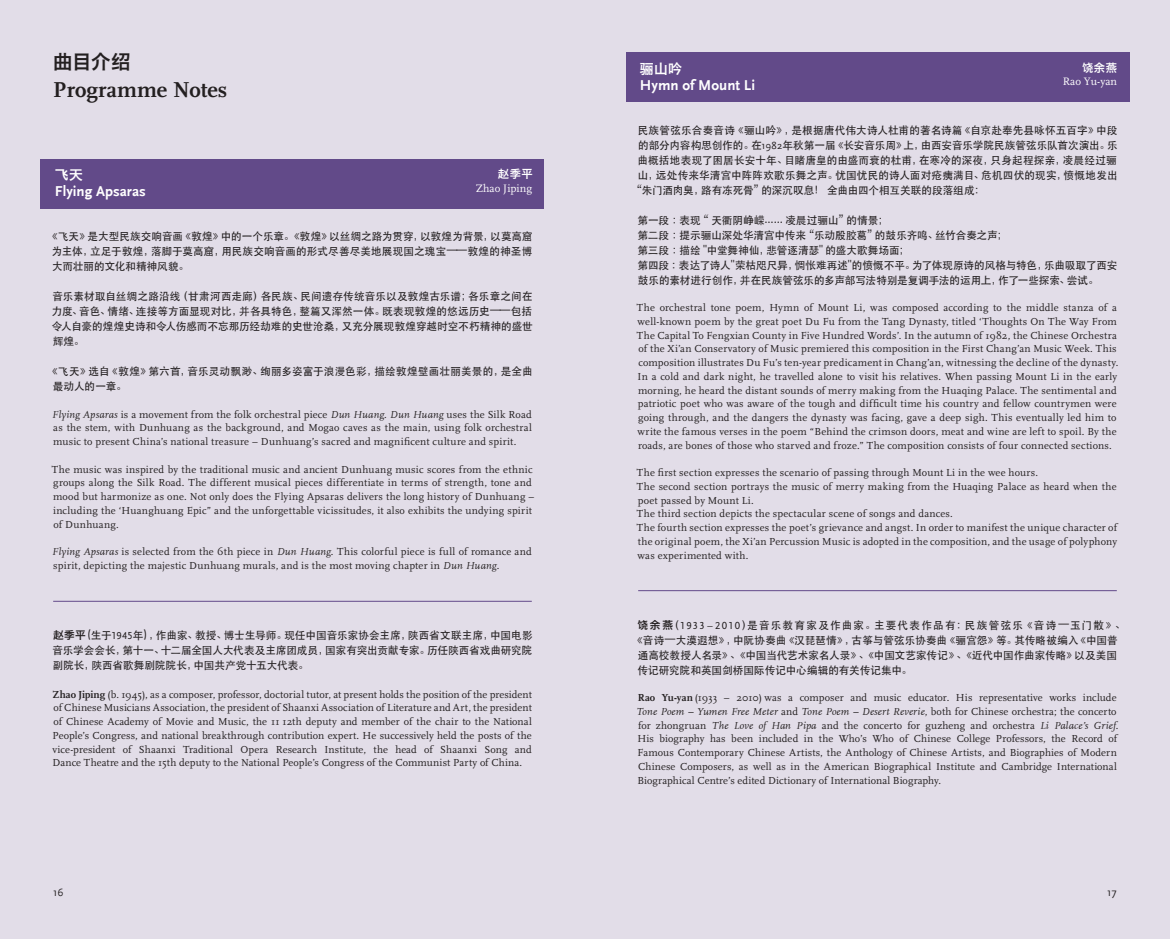
<style>
.page{position:relative;width:1170px;height:939px;background:#fff}
.page>*{position:absolute;margin:0;border:0;box-sizing:border-box;transform-origin:0 0}
.t1{font:700 22.5px "Scala";color:#231f20}
.t2{font:19.38px "Hiragino Sans GB W6";color:#231f20}
.t3{font:15px "Scala Sans B";color:#fff}
.t4{font:13.75px "Hiragino Sans GB W6";color:#fff}
.t5{font:11.25px "FF Scala";color:#fff}
.t6{font:11.25px "Hiragino Sans GB W6";letter-spacing:.05em;color:#fff}
.t7{font:11.25px "Scala Sans";color:#231f20}
.t8{font:10.62px/13.8px "FF Scala";letter-spacing:.015em;color:#231f20}
.t9{font:500 10.62px/15px "ST Heiti SC";color:#231f20;text-align:justify}
.t10{font:500 10.62px "ST Heiti SC";letter-spacing:.115em;color:#231f20}
.s1{font-style:italic}
.s2{font-family:"Hiragino Sans GB W6";font-weight:400}
.s3{font-family:"Scala Sans Caps";font-weight:400}
.s4{font-family:"Scala";font-weight:700}
.s5{font-family:"Scala Sans";font-weight:400}
</style>
<div class="page">
<div style="left:0;top:0;width:585px;height:939px;background:#e2dde8"></div>
<div style="left:41px;top:159px;width:503px;height:50px;background:#624a89"></div>
<hr style="left:53px;top:601px;width:478px;height:1px;background:#624a89">
<div style="left:585px;top:0;width:584px;height:939px;background:#e2dde8"></div>
<div style="left:625px;top:53px;width:504px;height:49px;background:#624a89"></div>
<hr style="left:638px;top:590px;width:478px;height:1px;background:#624a89">
<h2 class="t2" style="left:53px;top:49px;width:79px">曲目介绍</h2>
<h1 class="t1" style="left:53px;top:77px;width:176px">Programme Notes</h1>
<p class="t6" style="left:498px;top:166px;width:36px">赵季平</p>
<p class="t5" style="left:475px;top:182px;width:58px">Zhao Jiping</p>
<p class="t9" style="left:52px;top:228px;width:482px;text-indent:-4px">《飞天》是大型民族交响音画《敦煌》中的一个乐章。《敦煌》以丝绸之路为贯穿，以敦煌为背景，以莫高窟为主体，立足于敦煌，落脚于莫高窟，用民族交响音画的形式尽善尽美地展现国之瑰宝——敦煌的神圣博大而壮丽的文化和精神风貌。</p>
<p class="t9" style="left:52px;top:288px;width:482px">音乐素材取自丝绸之路沿线（甘肃河西走廊）各民族、民间遗存传统音乐以及敦煌古乐谱；各乐章之间在力度、音色、情绪、连接等方面显现对比，并各具特色，整篇又浑然一体。既表现敦煌的悠远历史——包括令人自豪的煌煌史诗和令人伤感而不忘那历经劫难的史世沧桑，又充分展现敦煌穿越时空不朽精神的盛世辉煌。</p>
<p class="t9" style="left:53px;top:363px;width:481px;text-indent:-6px">《飞天》选自《敦煌》第六首，音乐灵动飘渺、绚丽多姿富于浪漫色彩，描绘敦煌壁画壮丽美景的，是全曲最动人的一章。</p>
<p class="t8" style="left:52px;top:407px;width:481px;text-align:justify"><span class="s1">Flying Apsaras</span> is a movement from the folk orchestral piece <span class="s1">Dun Huang</span>. <span class="s1">Dun Huang</span> uses the Silk Road as the stem, with Dunhuang as the background, and Mogao caves as the main, using folk orchestral music to present China’s national treasure – Dunhuang’s sacred and magnificent culture and spirit.</p>
<p class="t8" style="left:52px;top:462px;width:484px">The music was inspired by the traditional music and ancient Dunhuang music scores from the ethnic groups along the Silk Road. The different musical pieces differentiate in terms of strength, tone and mood but harmonize as one. Not only does the Flying Apsaras delivers the long history of Dunhuang – including the ‘Huanghuang Epic” and the unforgettable vicissitudes, it also exhibits the undying spirit of Dunhuang.</p>
<p class="t8" style="left:52px;top:545px;width:481px"><span class="s1">Flying Apsaras</span> is selected from the 6th piece in <span class="s1">Dun Huang</span>. This colorful piece is full of romance and spirit, depicting the majestic Dunhuang murals, and is the most moving chapter in <span class="s1">Dun Huang</span>.</p>
<p class="t4" style="left:55px;top:166px;width:29px">飞天</p>
<h3 class="t3" style="left:55px;top:183px;width:92px">Flying Apsaras</h3>
<p class="t9" style="left:52px;top:627px;width:482px"><span class="s2">赵季平</span>(生于<span class="s3">1945</span>年)，作曲家、教授、博士生导师。现任中国音乐家协会主席，陕西省文联主席，中国电影音乐学会会长，第十一、十二届全国人大代表及主席团成员，国家有突出贡献专家。历任陕西省戏曲研究院副院长，陕西省歌舞剧院院长，中国共产党十五大代表。</p>
<p class="t8" style="left:53px;top:687px;width:481px;text-align:justify"><span class="s4">Zhao Jiping</span> (b. 1945), as a composer, professor, doctorial tutor, at present holds the position of the president of Chinese Musicians Association, the president of Shaanxi Association of Literature and Art, the president of Chinese Academy of Movie and Music, the 11、12th deputy and member of the chair to the National People’s Congress, and national breakthrough contribution expert. He successively held the posts of the vice-president of Shaanxi Traditional Opera Research Institute, the head of Shaanxi Song and Dance Theatre and the 15th deputy to the National People’s Congress of the Communist Party of China.</p>
<p class="t7" style="left:53px;top:886px;width:12px">16</p>
<p class="t4" style="left:640px;top:59px;width:43px">骊山吟</p>
<h3 class="t3" style="left:640px;top:77px;width:117px">Hymn of Mount Li</h3>
<p class="t6" style="left:1081px;top:60px;width:36px">饶余燕</p>
<p class="t5" style="left:1062px;top:76px;width:56px">Rao Yu-yan</p>
<p class="t9" style="left:637px;top:122px;width:481px">民族管弦乐合奏音诗《骊山吟》，是根据唐代伟大诗人杜甫的著名诗篇《自京赴奉先县咏怀五百字》中段</p>
<p class="t9" style="left:638px;top:137px;width:481px">的部分内容构思创作的。在<span class="s5">1982</span>年秋第一届《长安音乐周》上，由西安音乐学院民族管弦乐队首次演出。乐</p>
<p class="t9" style="left:637px;top:152px;width:481px">曲概括地表现了困居长安十年、目睹唐皇的由盛而衰的杜甫，在寒冷的深夜，只身起程探亲，凌晨经过骊</p>
<p class="t9" style="left:637px;top:167px;width:481px">山，远处传来华清宫中阵阵欢歌乐舞之声。忧国忧民的诗人面对疮痍满目、危机四伏的现实，愤慨地发出</p>
<p class="t9" style="left:631px;top:182px;width:355px">“朱门酒肉臭，路有冻死骨”的深沉叹息！ 全曲由四个相互关联的段落组成：</p>
<p class="t9" style="left:637px;top:212px;width:481px;text-align:left">第一段 ：表现“ 天衢阴峥嵘...... 凌晨过骊山”的情景；<br>第二段 ：提示骊山深处华清宫中传来“乐动殷胶葛”的鼓乐齐鸣、丝竹合奏之声；<br>第三段 ：描绘 "中堂舞神仙，悲管逐清瑟" 的盛大歌舞场面；<br>第四段：表达了诗人"荣枯咫尺异，惆怅难再述"的愤慨不平。为了体现原诗的风格与特色，乐曲吸取了西安鼓乐的素材进行创作，并在民族管弦乐的多声部写法特别是复调手法的运用上，作了一些探索、尝试。</p>
<p class="t8" style="left:637px;top:301px;width:483px">The orchestral tone poem, Hymn of Mount Li, was composed according to the middle stanza of a well-known poem by the great poet Du Fu from the Tang Dynasty, titled ‘Thoughts On The Way From The Capital To Fengxian County in Five Hundred Words’. In the autumn of 1982, the Chinese Orchestra of the Xi’an Conservatory of Music premiered this composition in the First Chang’an Music Week. This composition illustrates Du Fu’s ten-year predicament in Chang’an, witnessing the decline of the dynasty.<br>In a cold and dark night, he travelled alone to visit his relatives. When passing Mount Li in the early morning, he heard the distant sounds of merry making from the Huaqing Palace. The sentimental and patriotic poet who was aware of the tough and difficult time his country and fellow countrymen were going through, and the dangers the dynasty was facing, gave a deep sigh. This eventually led him to write the famous verses in the poem “Behind the crimson doors, meat and wine are left to spoil. By the roads, are bones of those who starved and froze.” The composition consists of four connected sections.</p>
<p class="t8" style="left:637px;top:466px;width:481px">The first section expresses the scenario of passing through Mount Li in the wee hours.<br>The second section portrays the music of merry making from the Huaqing Palace as heard when the poet passed by Mount Li.<br>The third section depicts the spectacular scene of songs and dances.<br>The fourth section expresses the poet’s grievance and angst. In order to manifest the unique character of the original poem, the Xi’an Percussion Music is adopted in the composition, and the usage of polyphony was experimented with.</p>
<p class="t10" style="left:637px;top:619px;width:489px"><span class="s2">饶余燕</span>（<span class="s3">1933 –2010</span>）是音乐教育家及作曲家。主要代表作品有：民族管弦乐《音诗—玉门散》、</p>
<p class="t9" style="left:632px;top:632px;width:487px">《音诗—大漠遐想》，中阮协奏曲《汉琵琶情》，古筝与管弦乐协奏曲《骊宫怨》等。其传略被编入《中国普</p>
<p class="t9" style="left:637px;top:647px;width:480px">通高校教授人名录》、《中国当代艺术家名人录》、《中国文艺家传记》、《近代中国作曲家传略》以及美国</p>
<p class="t9" style="left:637px;top:662px;width:276px">传记研究院和英国剑桥国际传记中心编辑的有关传记集中。</p>
<p class="t8" style="left:636px;top:691px;width:483px"><span class="s4">Rao Yu-yan</span> (1933 – 2010) was a composer and music educator. His representative works include <span class="s1">Tone Poem – Yumen Free Meter</span> and <span class="s1">Tone Poem – Desert Reverie</span>, both for Chinese orchestra; the concerto for zhongruan <span class="s1">The Love of Han Pipa</span> and the concerto for guzheng and orchestra <span class="s1">Li Palace’s Grief</span>.<br>His biography has been included in the Who’s Who of Chinese College Professors, the Record of Famous Contemporary Chinese Artists, the Anthology of Chinese Artists, and Biographies of Modern Chinese Composers, as well as in the American Biographical Institute and Cambridge International Biographical Centre’s edited Dictionary of International Biography.</p>
<p class="t7" style="left:1107px;top:886px;width:11px">17</p>
</div>
